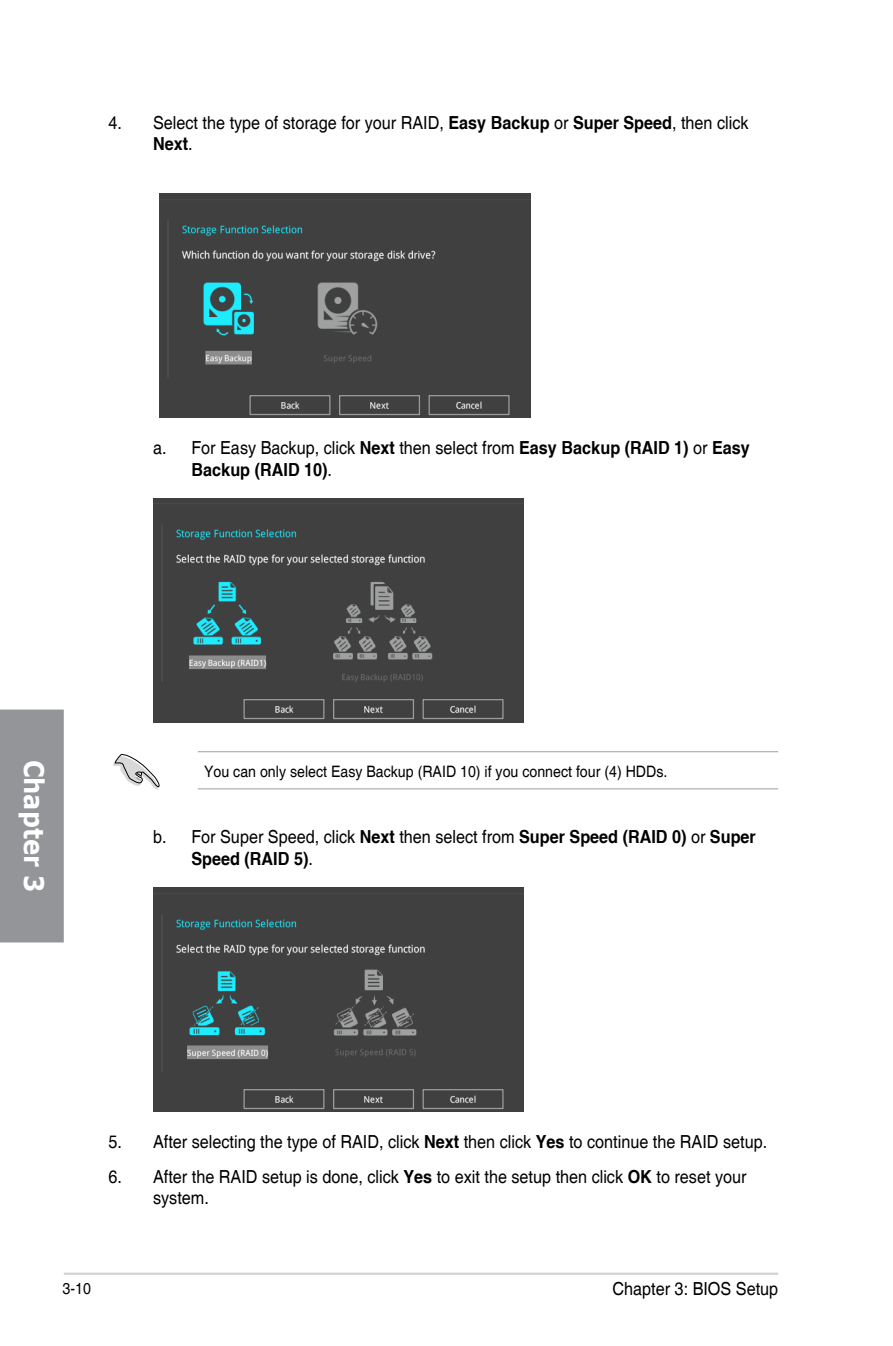
<style>
.page{position:relative;width:893px;height:1346px;background:#fff}
.page>*{position:absolute;margin:0;border:0;box-sizing:border-box;transform-origin:0 0}
.t1{font:700 27px "Verdana";color:#fff;scale:.9 1}
.t2{font:18px/21.6px "Helvetica";color:#000;scale:.9 1}
.t3{font:700 18px "Helvetica cyr";color:#000;scale:.9 1}
.t4{font:15.75px "Helvetica";color:#000;scale:.9 1}
.s1{font-family:"Helvetica cyr";font-weight:700}
.s2{font-family:"Helvetica";font-weight:400}
</style>
<div class="page">
<hr style="left:64px;top:1272px;width:714px;height:3px;background:#d1d3d4">
<div style="left:0;top:709px;width:64px;height:233px;background:#939598"></div>
<hr style="left:198px;top:751px;width:580px;height:1px;background:#a7a9ac">
<hr style="left:198px;top:788px;width:580px;height:1px;background:#a7a9ac">
<svg style="left:113px;top:754px;width:47px;height:35px"></svg>
<img style="left:153px;top:498px;width:371px;height:224px">
<img style="left:153px;top:887px;width:371px;height:224px">
<img style="left:159px;top:194px;width:371px;height:224px">
<p class="t2" style="left:108px;top:112px;width:713px">4. Select the type of storage for your RAID, <span class="s1">Easy Backup</span> or <span class="s1">Super Speed</span>, then click</p>
<p class="t3" style="left:153px;top:134px;width:46px">Next<span class="s2">.</span></p>
<p class="t2" style="left:153px;top:438px;width:665px">a. For Easy Backup, click <span class="s1">Next</span> then select from <span class="s1">Easy Backup (RAID 1)</span> or <span class="s1">Easy</span></p>
<p class="t3" style="left:191px;top:459px;width:158px">Backup (RAID 10)<span class="s2">.</span></p>
<h1 class="t1" style="left:53px;top:759px;width:149px;rotate:90deg">Chapter 3</h1>
<p class="t4" style="left:204px;top:762px;width:516px">You can only select Easy Backup (RAID 10) if you connect four (4) HDDs.</p>
<p class="t2" style="left:153px;top:827px;width:671px">b. For Super Speed, click <span class="s1">Next</span> then select from <span class="s1">Super Speed (RAID 0)</span> or <span class="s1">Super</span></p>
<p class="t3" style="left:191px;top:848px;width:137px">Speed (RAID 5)<span class="s2">.</span></p>
<p class="t2" style="left:108px;top:1132px;width:733px">5. After selecting the type of RAID, click <span class="s1">Next</span> then click <span class="s1">Yes</span> to continue the RAID setup.</p>
<p class="t2" style="left:153px;top:1166px;width:661px;text-indent:-45px">6. After the RAID setup is done, click <span class="s1">Yes</span> to exit the setup then click <span class="s1">OK</span> to reset your system.</p>
<p class="t4" style="left:63px;top:1279px;width:33px">3-10</p>
<p class="t2" style="left:612px;top:1279px;width:186px">Chapter 3: BIOS Setup</p>
</div>
